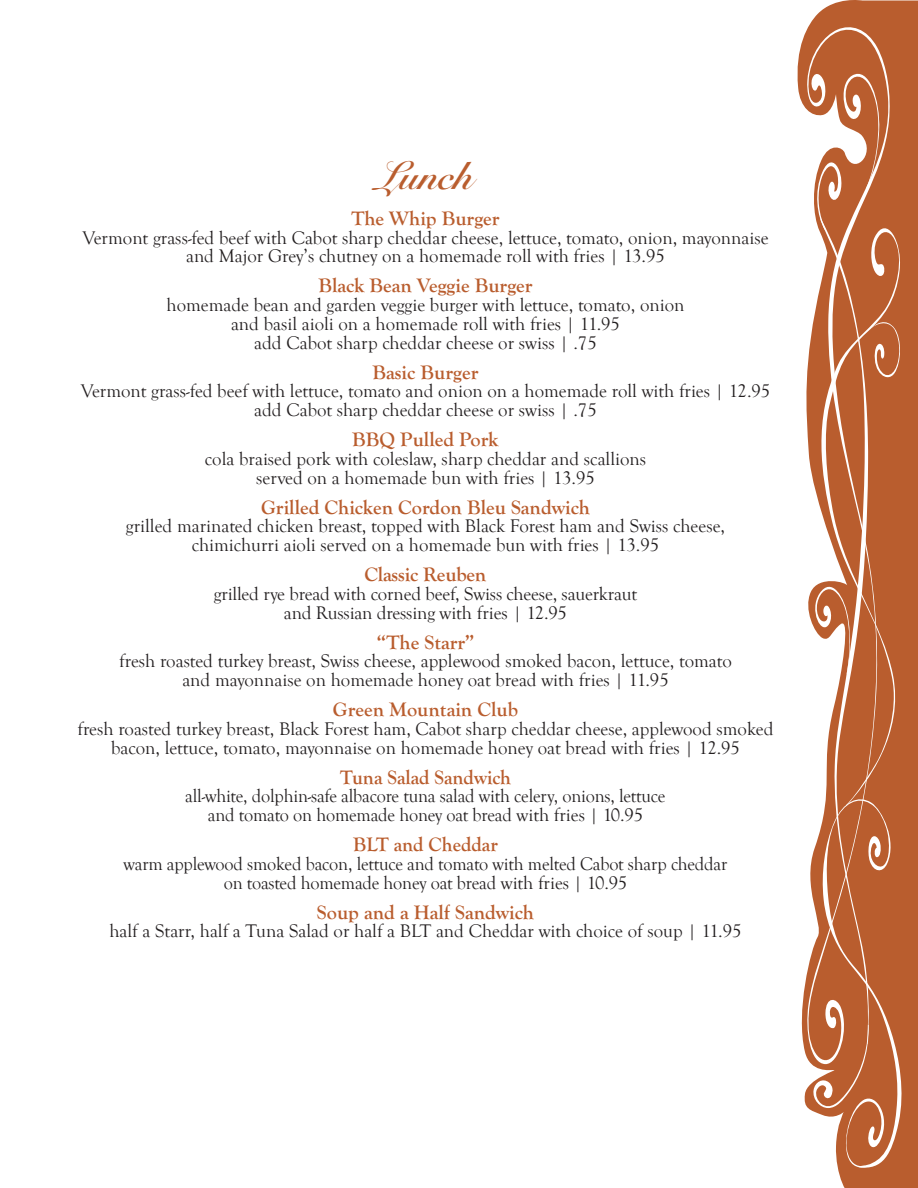
<style>
.page{position:relative;width:918px;height:1188px;background:#fff}
.page>*{position:absolute;margin:0;border:0;box-sizing:border-box;transform-origin:0 0}
.t1{font:39px "Snell Roundhand Bold Script";color:#b95d2e}
.t2{font:700 20.25px "Goudy Old Style T";color:#b95d2e}
.t3{font:18.75px/18.8px "Goudy Old Style T";color:#231f20;text-align:center}
</style>
<div class="page">
<svg style="left:797px;top:0;width:121px;height:1188px;fill:#b95d2e"></svg>
<svg style="left:808px;top:66px;width:97px;height:1104px;background:#c2734b"></svg>
<svg style="left:805px;top:24px;width:87px;height:1046px;fill:#b95d2e"></svg>
<p class="t1" style="left:378px;top:152px;width:96px">Lunch</p>
<p class="t2" style="left:351px;top:207px;width:150px">The Whip Burger</p>
<p class="t3" style="left:82px;top:228px;width:688px">Vermont grass-fed beef with Cabot sharp cheddar cheese, lettuce, tomato, onion, mayonnaise</p>
<p class="t3" style="left:186px;top:247px;width:480px">and Major Grey’s chutney on a homemade roll with fries | 13.95</p>
<p class="t2" style="left:318px;top:274px;width:216px">Black Bean Veggie Burger</p>
<p class="t3" style="left:167px;top:296px;width:519px">homemade bean and garden veggie burger with lettuce, tomato, onion</p>
<p class="t3" style="left:231px;top:315px;width:391px">and basil aioli on a homemade roll with fries | 11.95</p>
<p class="t3" style="left:254px;top:333px;width:344px">add Cabot sharp cheddar cheese or swiss | .75</p>
<p class="t2" style="left:373px;top:361px;width:107px">Basic Burger</p>
<p class="t3" style="left:81px;top:382px;width:691px">Vermont grass-fed beef with lettuce, tomato and onion on a homemade roll with fries | 12.95</p>
<p class="t3" style="left:254px;top:401px;width:344px">add Cabot sharp cheddar cheese or swiss | .75</p>
<p class="t2" style="left:352px;top:428px;width:148px">BBQ Pulled Pork</p>
<p class="t3" style="left:205px;top:450px;width:443px">cola braised pork with coleslaw, sharp cheddar and scallions</p>
<p class="t3" style="left:256px;top:468px;width:340px">served on a homemade bun with fries | 13.95</p>
<p class="t2" style="left:261px;top:496px;width:330px">Grilled Chicken Cordon Bleu Sandwich</p>
<p class="t3" style="left:126px;top:517px;width:601px">grilled marinated chicken breast, topped with Black Forest ham and Swiss cheese,</p>
<p class="t3" style="left:192px;top:536px;width:469px">chimichurri aioli served on a homemade bun with fries | 13.95</p>
<p class="t2" style="left:365px;top:563px;width:123px">Classic Reuben</p>
<p class="t3" style="left:214px;top:585px;width:425px">grilled rye bread with corned beef, Swiss cheese, sauerkraut</p>
<p class="t3" style="left:284px;top:603px;width:285px">and Russian dressing with fries | 12.95</p>
<p class="t2" style="left:376px;top:631px;width:100px">“The Starr”</p>
<p class="t3" style="left:119px;top:652px;width:614px">fresh roasted turkey breast, Swiss cheese, applewood smoked bacon, lettuce, tomato</p>
<p class="t3" style="left:182px;top:671px;width:488px">and mayonnaise on homemade honey oat bread with fries | 11.95</p>
<p class="t2" style="left:333px;top:698px;width:187px">Green Mountain Club</p>
<p class="t3" style="left:78px;top:720px;width:697px">fresh roasted turkey breast, Black Forest ham, Cabot sharp cheddar cheese, applewood smoked bacon, lettuce, tomato, mayonnaise on homemade honey oat bread with fries | 12.95</p>
<p class="t2" style="left:340px;top:766px;width:172px">Tuna Salad Sandwich</p>
<p class="t3" style="left:185px;top:787px;width:482px">all-white, dolphin-safe albacore tuna salad with celery, onions, lettuce</p>
<p class="t3" style="left:208px;top:806px;width:437px">and tomato on homemade honey oat bread with fries | 10.95</p>
<p class="t2" style="left:353px;top:833px;width:146px">BLT and Cheddar</p>
<p class="t3" style="left:124px;top:855px;width:605px">warm applewood smoked bacon, lettuce and tomato with melted Cabot sharp cheddar</p>
<p class="t3" style="left:224px;top:873px;width:405px">on toasted homemade honey oat bread with fries | 10.95</p>
<p class="t2" style="left:317px;top:901px;width:219px">Soup and a Half Sandwich</p>
<p class="t3" style="left:109px;top:922px;width:634px">half a Starr, half a Tuna Salad or half a BLT and Cheddar with choice of soup | 11.95</p>
</div>
